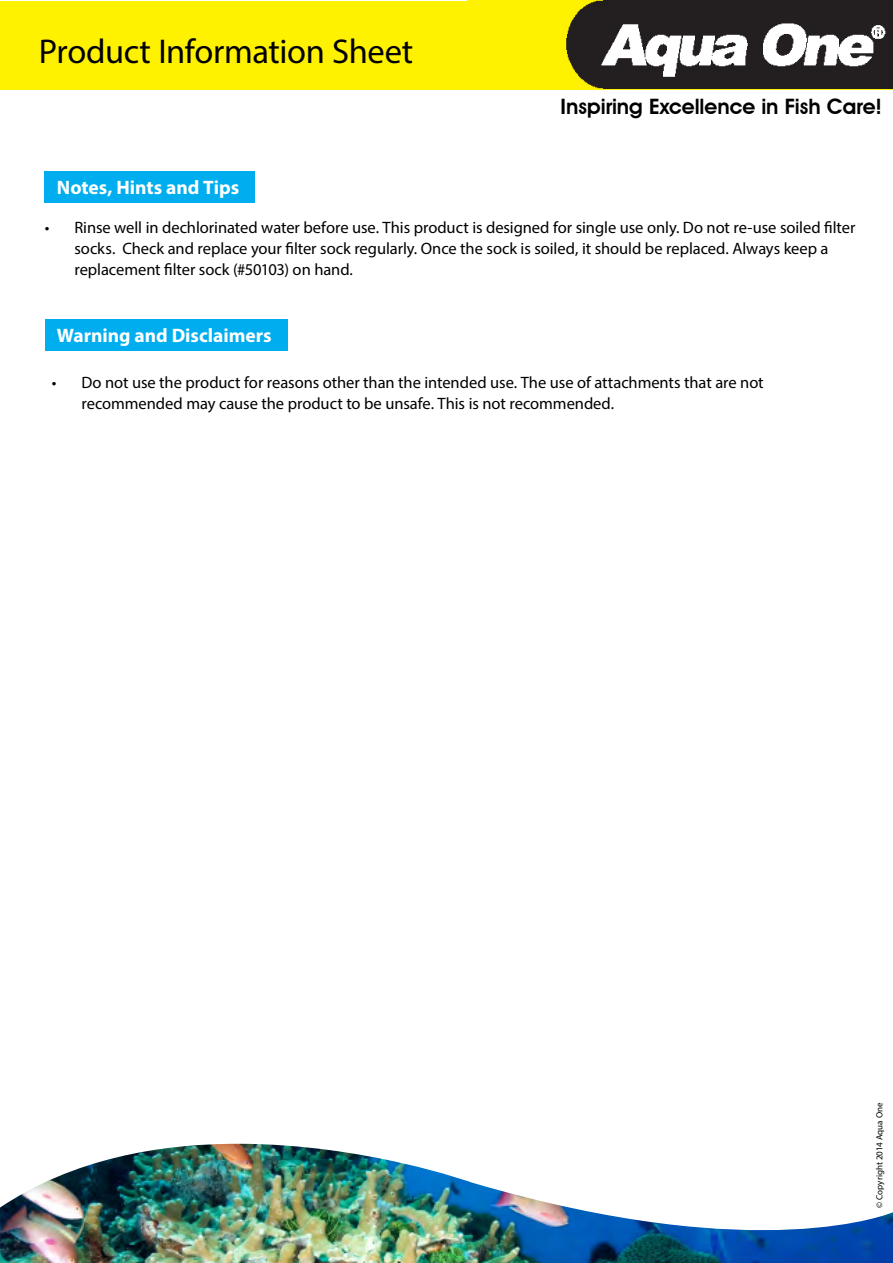
<style>
.page{position:relative;width:893px;height:1263px;background:#fff}
.page>*{position:absolute;margin:0;border:0;box-sizing:border-box;transform-origin:0 0}
.t1{font:34.5px "Myriad Pro";letter-spacing:-.01em;color:#000}
.t2{font:600 21.15px "Avant Garde IT Cby BT";letter-spacing:-.005em;color:#000}
.t3{font:700 19.5px "Myriad Pro";color:#fff}
.t4{font:16.5px/21px "Myriad Pro";letter-spacing:-.005em;color:#000}
.t5{font:9px "Myriad Pro";color:#000}
</style>
<div class="page">
<div style="left:0;top:2px;width:893px;height:88px;background:#fff200"></div>
<img style="left:0;top:1144px;width:893px;height:119px">
<img style="left:467px;top:0;width:426px;height:88px">
<div style="left:44px;top:171px;width:210px;height:32px;background:#00aeef"></div>
<div style="left:45px;top:319px;width:243px;height:32px;background:#00aeef"></div>
<h1 class="t1" style="left:39px;top:30px;width:376px">Product Information Sheet</h1>
<p class="t3" style="left:57px;top:174px;width:184px">Notes, Hints and Tips</p>
<p class="t2" style="left:561px;top:93px;width:323px">Inspiring Excellence in Fish Care!</p>
<p class="t4" style="left:74px;top:217px;width:782px;text-indent:-30px">• Rinse well in dechlorinated water before use. This product is designed for single use only. Do not re-use soiled filter socks. Check and replace your filter sock regularly. Once the sock is soiled, it should be replaced. Always keep a replacement filter sock (#50103) on hand.</p>
<p class="t3" style="left:57px;top:322px;width:216px">Warning and Disclaimers</p>
<p class="t4" style="left:81px;top:371px;width:684px;text-indent:-30px">• Do not use the product for reasons other than the intended use. The use of attachments that are not recommended may cause the product to be unsafe. This is not recommended.</p>
<p class="t5" style="left:874px;top:1208px;width:107px;rotate:-90deg">© Copyright 2014 Aqua One</p>
</div>
